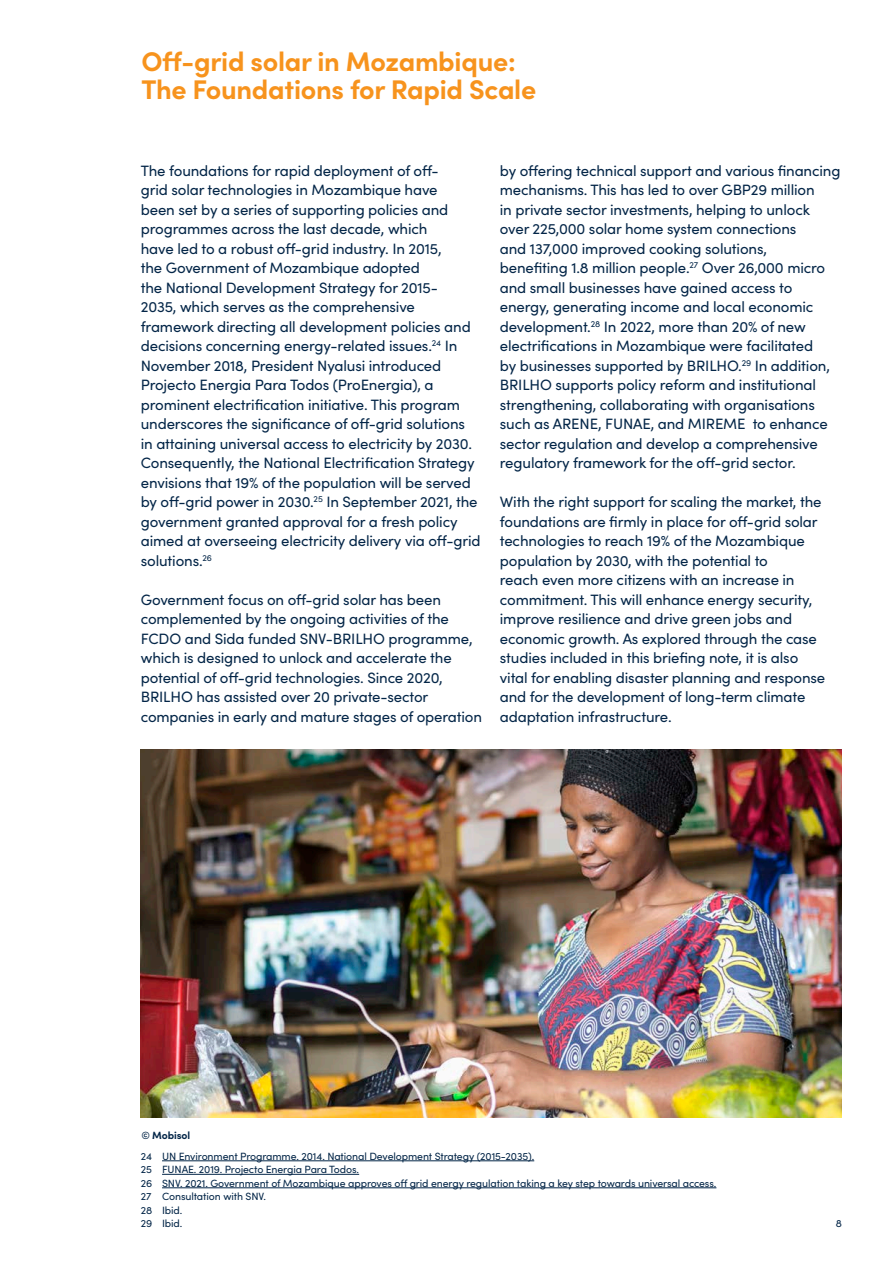
<style>
.page{position:relative;width:893px;height:1263px;background:#fff}
.page>*{position:absolute;margin:0;border:0;box-sizing:border-box;transform-origin:0 0}
.Main_title_Orange{font:700 27px "Sofia Pro";letter-spacing:-.01em;color:#f7931d}
.Body_Text{font:15px/19.5px "Sofia Pro";letter-spacing:-.01em;color:#042648}
.Note{font:10.5px "Sofia Pro";letter-spacing:-.01em;color:#042648}
.t1{font:700 10.5px "Sofia Pro";letter-spacing:-.01em;color:#042648}
</style>
<div class="page">
<hr style="left:162px;top:1160px;width:372px;height:1px;background:#042648">
<hr style="left:162px;top:1174px;width:197px;height:1px;background:#042648">
<hr style="left:162px;top:1187px;width:554px;height:1px;background:#042648">
<img style="left:141px;top:749px;width:701px;height:369px">
<p class="Main_title_Orange" style="left:141px;top:40px;width:376px">Off-grid solar in Mozambique:</p>
<p class="Main_title_Orange" style="left:141px;top:69px;width:396px">The Foundations for Rapid Scale</p>
<p class="Body_Text" style="left:141px;top:160px;width:341px">The foundations for rapid deployment of off-<br>grid solar technologies in Mozambique have<br>been set by a series of supporting policies and programmes across the last decade, which<br>have led to a robust off-grid industry. In 2015,<br>the Government of Mozambique adopted<br>the National Development Strategy for 2015-<br>2035, which serves as the comprehensive framework directing all development policies and decisions concerning energy-related issues.<sup>24</sup> In November 2018, President Nyalusi introduced Projecto Energia Para Todos (ProEnergia), a prominent electrification initiative. This program underscores the significance of off-grid solutions in attaining universal access to electricity by 2030.<br>Consequently, the National Electrification Strategy envisions that 19% of the population will be served by off-grid power in 2030.<sup>25</sup> In September 2021, the government granted approval for a fresh policy aimed at overseeing electricity delivery via off-grid solutions.<sup>26</sup></p>
<p class="Body_Text" style="left:141px;top:589px;width:343px">Government focus on off-grid solar has been complemented by the ongoing activities of the FCDO and Sida funded SNV-BRILHO programme, which is designed to unlock and accelerate the potential of off-grid technologies. Since 2020, BRILHO has assisted over 20 private-sector companies in early and mature stages of operation</p>
<p class="Body_Text" style="left:500px;top:160px;width:342px">by offering technical support and various financing mechanisms. This has led to over GBP29 million<br>in private sector investments, helping to unlock over 225,000 solar home system connections<br>and 137,000 improved cooking solutions,<br>benefiting 1.8 million people.<sup>27</sup> Over 26,000 micro and small businesses have gained access to energy, generating income and local economic development.<sup>28</sup> In 2022, more than 20% of new electrifications in Mozambique were facilitated<br>by businesses supported by BRILHO.<sup>29</sup> In addition, BRILHO supports policy reform and institutional strengthening, collaborating with organisations such as ARENE, FUNAE, and MIREME to enhance sector regulation and develop a comprehensive regulatory framework for the off-grid sector.</p>
<p class="Body_Text" style="left:500px;top:491px;width:327px">With the right support for scaling the market, the foundations are firmly in place for off-grid solar technologies to reach 19% of the Mozambique population by 2030, with the potential to<br>reach even more citizens with an increase in commitment. This will enhance energy security, improve resilience and drive green jobs and economic growth. As explored through the case studies included in this briefing note, it is also vital for enabling disaster planning and response and for the development of long-term climate adaptation infrastructure.</p>
<p class="t1" style="left:141px;top:1127px;width:50px">© Mobisol</p>
<p class="Note" style="left:141px;top:1148px;width:395px">24 UN Environment Programme. 2014. National Development Strategy (2015-2035).</p>
<p class="Note" style="left:141px;top:1162px;width:220px">25 FUNAE. 2019. Projecto Energia Para Todos.</p>
<p class="Note" style="left:141px;top:1175px;width:577px">26 SNV. 2021. Government of Mozambique approves off grid energy regulation taking a key step towards universal access.</p>
<p class="Note" style="left:141px;top:1189px;width:127px">27 Consultation with SNV.</p>
<p class="Note" style="left:141px;top:1202px;width:43px">28 Ibid.</p>
<p class="Note" style="left:141px;top:1216px;width:43px">29 Ibid.</p>
<p class="Note" style="left:836px;top:1215px;width:8px">8</p>
</div>
